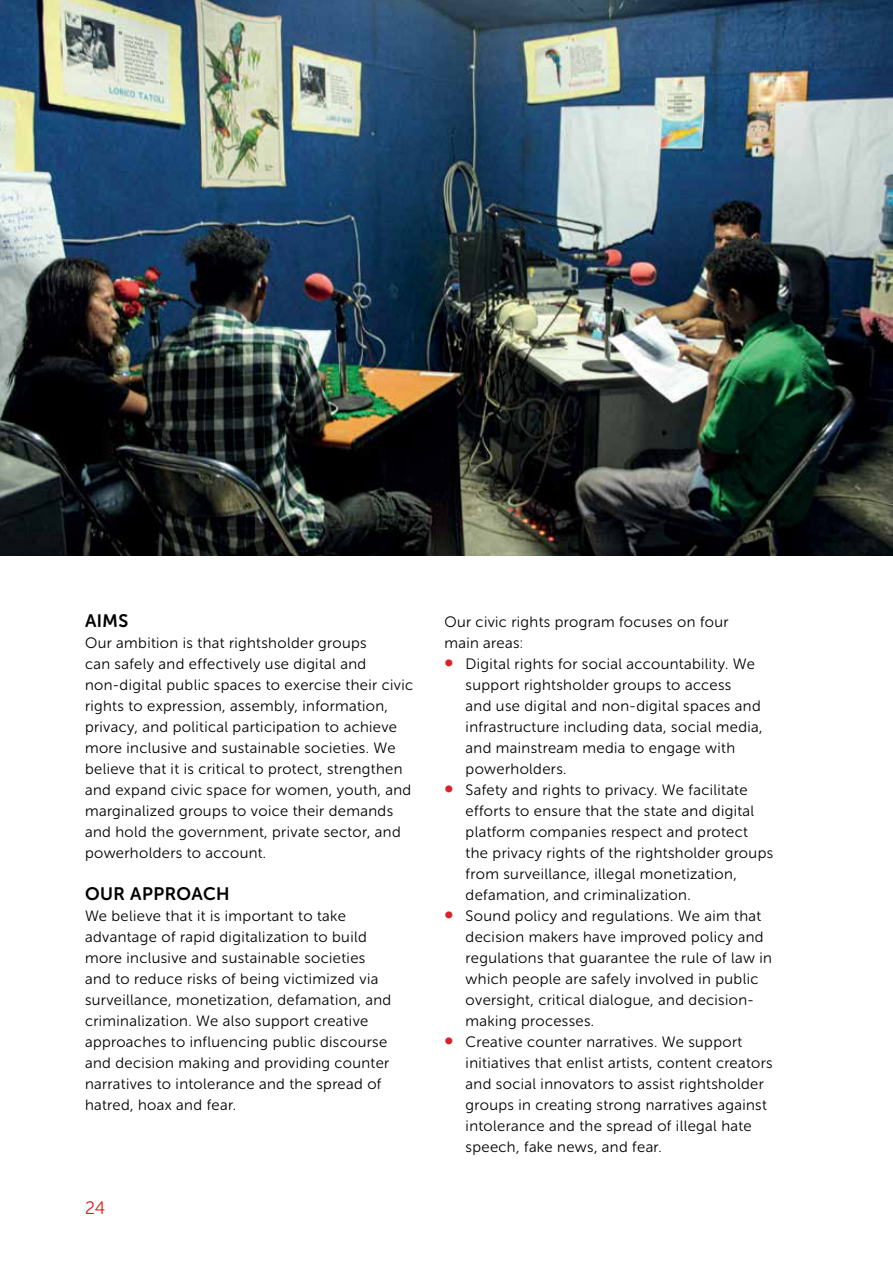
<style>
.page{position:relative;width:893px;height:1263px;background:#fff}
.page>*{position:absolute;margin:0;border:0;box-sizing:border-box;transform-origin:0 0}
.t1{font:18px "Museo Sans Rounded 700";letter-spacing:.025em;color:#000}
.t2{font:18px "Museo Sans Rounded 300";color:#da2128}
.t3{font:15px/21px "Museo Sans Rounded 300";letter-spacing:.025em;color:#000}
.s1{font-family:"Museo Sans Rounded 700";font-size:21px;color:#da2128}
</style>
<div class="page">
<img style="left:0;top:0;width:893px;height:556px">
<p class="t1" style="left:85px;top:611px;width:45px">AIMS</p>
<p class="t3" style="left:85px;top:633px;width:330px">Our ambition is that rightsholder groups<br>can safely and effectively use digital and non-digital public spaces to exercise their civic rights to expression, assembly, information, privacy, and political participation to achieve more inclusive and sustainable societies. We believe that it is critical to protect, strengthen and expand civic space for women, youth, and marginalized groups to voice their demands and hold the government, private sector, and powerholders to account.</p>
<p class="t1" style="left:85px;top:884px;width:146px">OUR APPROACH</p>
<p class="t3" style="left:85px;top:906px;width:308px">We believe that it is important to take advantage of rapid digitalization to build more inclusive and sustainable societies and to reduce risks of being victimized via surveillance, monetization, defamation, and criminalization. We also support creative approaches to influencing public discourse and decision making and providing counter narratives to intolerance and the spread of hatred, hoax and fear.</p>
<p class="t2" style="left:85px;top:1198px;width:22px">24</p>
<p class="t3" style="left:444px;top:612px;width:286px">Our civic rights program focuses on four main areas:</p>
<p class="t3" style="left:466px;top:654px;width:299px;text-indent:-21px"><span class="s1">•</span> Digital rights for social accountability. We support rightsholder groups to access<br>and use digital and non-digital spaces and infrastructure including data, social media, and mainstream media to engage with powerholders.</p>
<p class="t3" style="left:466px;top:780px;width:309px;text-indent:-21px"><span class="s1">•</span> Safety and rights to privacy. We facilitate efforts to ensure that the state and digital platform companies respect and protect the privacy rights of the rightsholder groups from surveillance, illegal monetization, defamation, and criminalization.</p>
<p class="t3" style="left:466px;top:906px;width:308px;text-indent:-21px"><span class="s1">•</span> Sound policy and regulations. We aim that decision makers have improved policy and regulations that guarantee the rule of law in which people are safely involved in public oversight, critical dialogue, and decision&shy;making processes.</p>
<p class="t3" style="left:466px;top:1032px;width:309px;text-indent:-21px"><span class="s1">•</span> Creative counter narratives. We support initiatives that enlist artists, content creators and social innovators to assist rightsholder groups in creating strong narratives against intolerance and the spread of illegal hate speech, fake news, and fear.</p>
</div>
